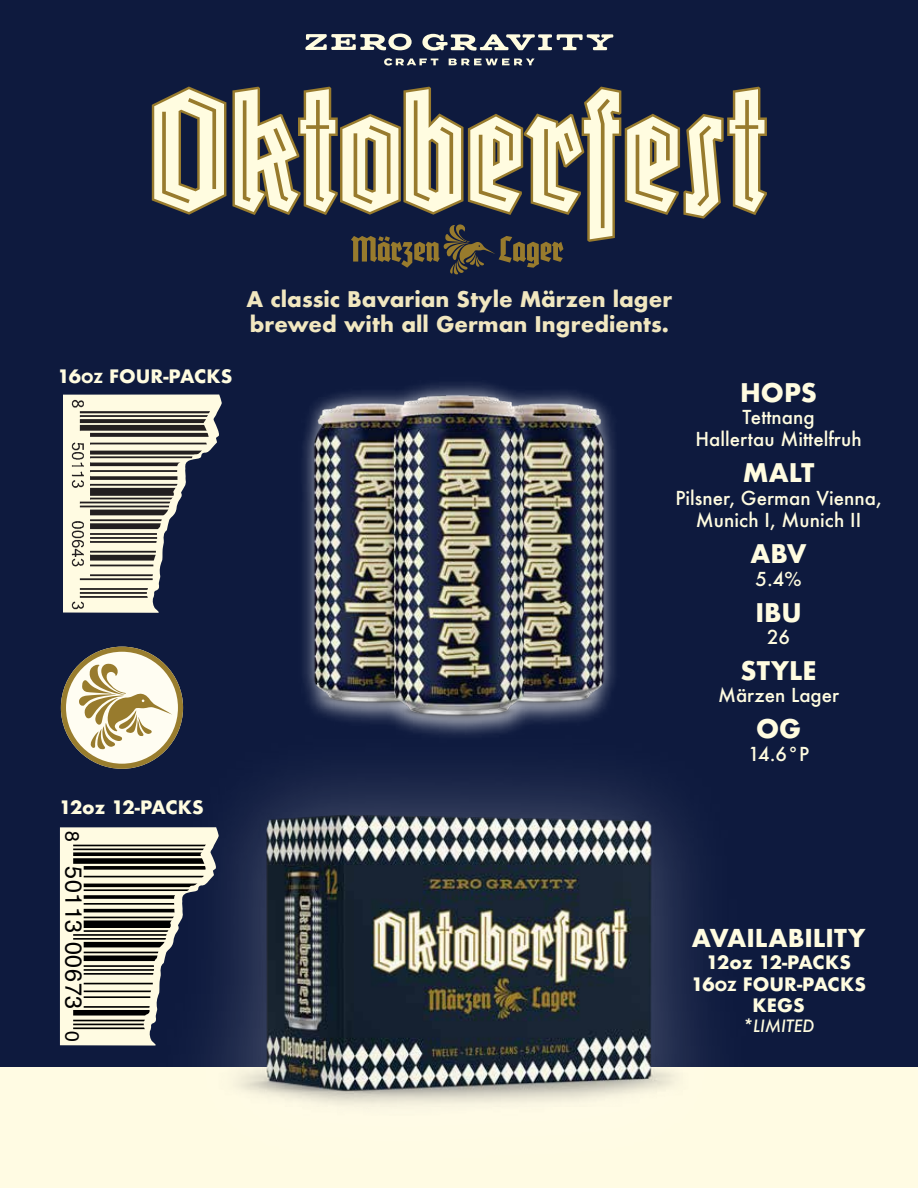
<style>
.page{position:relative;width:918px;height:1188px;background:#fff}
.page>*{position:absolute;margin:0;border:0;box-sizing:border-box;transform-origin:0 0}
.t1{font:700 24.9px "Futura";color:#fffce0}
.t2{font:700 24px "Futura";color:#fffce0}
.t3{font:23.4px "Helvetica";letter-spacing:.025em;color:#000}
.t4{font:700 21px/25.5px "Futura";color:#f1e7c0}
.t5{font:500 18.75px/22.5px "Futura";color:#fffce0;text-align:center}
.t6{font:700 18px/21.6px "Futura";color:#fffce0;text-align:center}
.t7{font:italic 500 16.5px "Futura";color:#fffce0}
.s1{font-size:13.5px}
.s2{color:#f1e9c0}
.s3{font-size:19.5px}
</style>
<div class="page">
<div style="left:0;top:1000px;width:918px;height:188px;background:#fffbe3"></div>
<div style="left:0;top:0;width:918px;height:1067px;background:#0e1a3e"></div>
<svg style="left:61px;top:647px;width:120px;height:117px"></svg>
<svg style="left:384px;top:58px;width:54px;height:8px"></svg>
<svg style="left:449px;top:59px;width:86px;height:6px"></svg>
<svg style="left:305px;top:34px;width:107px;height:16px"></svg>
<svg style="left:422px;top:34px;width:191px;height:17px"></svg>
<svg style="left:152px;top:87px;width:74px;height:128px"></svg>
<svg style="left:232px;top:87px;width:535px;height:187px"></svg>
<img style="left:97px;top:691px;width:87px;height:78px">
<img style="left:212px;top:774px;width:488px;height:331px">
<img style="left:303px;top:383px;width:312px;height:352px">
<svg style="left:211px;top:395px;width:11px;height:54px"></svg>
<img style="left:63px;top:394px;width:148px;height:219px">
<svg style="left:60px;top:827px;width:159px;height:219px"></svg>
<hr style="left:73px;top:845px;width:135px;height:1px;background:#000">
<hr style="left:73px;top:849px;width:135px;height:1px;background:#000">
<svg style="left:73px;top:852px;width:135px;height:4px"></svg>
<div style="left:73px;top:858px;width:135px;height:6px;background:#000"></div>
<svg style="left:84px;top:866px;width:124px;height:4px"></svg>
<hr style="left:84px;top:876px;width:124px;height:1px;background:#000">
<hr style="left:84px;top:884px;width:124px;height:3px;background:#000">
<hr style="left:84px;top:889px;width:124px;height:2px;background:#000">
<svg style="left:84px;top:895px;width:124px;height:4px"></svg>
<hr style="left:84px;top:903px;width:124px;height:2px;background:#000">
<hr style="left:84px;top:909px;width:124px;height:3px;background:#000">
<hr style="left:84px;top:917px;width:124px;height:1px;background:#000">
<svg style="left:84px;top:921px;width:124px;height:7px"></svg>
<hr style="left:84px;top:930px;width:124px;height:2px;background:#000">
<hr style="left:73px;top:934px;width:135px;height:2px;background:#000">
<hr style="left:73px;top:938px;width:135px;height:2px;background:#000">
<svg style="left:84px;top:942px;width:124px;height:5px"></svg>
<hr style="left:84px;top:952px;width:124px;height:1px;background:#000">
<svg style="left:84px;top:956px;width:124px;height:5px"></svg>
<hr style="left:84px;top:965px;width:124px;height:2px;background:#000">
<hr style="left:84px;top:969px;width:124px;height:2px;background:#000">
<hr style="left:84px;top:973px;width:124px;height:2px;background:#000">
<hr style="left:84px;top:983px;width:124px;height:1px;background:#000">
<hr style="left:84px;top:991px;width:124px;height:1px;background:#000">
<hr style="left:84px;top:996px;width:124px;height:2px;background:#000">
<hr style="left:84px;top:1006px;width:124px;height:2px;background:#000">
<svg style="left:73px;top:1010px;width:135px;height:6px"></svg>
<hr style="left:73px;top:1020px;width:135px;height:1px;background:#000">
<hr style="left:73px;top:1024px;width:135px;height:1px;background:#000">
<hr style="left:73px;top:1027px;width:135px;height:2px;background:#000">
<p class="t6" style="left:58px;top:365px;width:176px">16<span class="s1">OZ</span> FOUR-PACKS</p>
<p class="t4" style="left:247px;top:286px;width:427px">A classic Bavarian Style M<span class="s2">ä</span>rzen lager brewed with all German Ingredients.</p>
<h1 class="t1" style="left:740px;top:374px;width:78px">HOPS</h1>
<p class="t5" style="left:696px;top:406px;width:168px">Tettnang<br>Hallertau Mittelfruh</p>
<h1 class="t1" style="left:743px;top:455px;width:73px">MALT</h1>
<p class="t5" style="left:675px;top:486px;width:208px">Pilsner, German Vienna,<br>Munich I, Munich II</p>
<h1 class="t1" style="left:751px;top:536px;width:58px">ABV</h1>
<p class="t5" style="left:756px;top:567px;width:48px">5.4%</p>
<h1 class="t1" style="left:755px;top:594px;width:48px">IBU</h1>
<p class="t5" style="left:767px;top:626px;width:25px">26</p>
<h1 class="t1" style="left:740px;top:653px;width:78px">STYLE</h1>
<p class="t5" style="left:718px;top:684px;width:123px">Märzen Lager</p>
<h1 class="t1" style="left:756px;top:711px;width:47px">OG</h1>
<p class="t5" style="left:748px;top:742px;width:63px">14.6°P</p>
<p class="t6" style="left:59px;top:796px;width:146px">12oz 12-PACKS</p>
<p class="t3" style="left:92px;top:831px;width:213px;rotate:90deg"><span class="s3">8</span> 50113 00673 <span class="s3">0</span></p>
<p class="t2" style="left:692px;top:921px;width:175px">AVAILABILITY</p>
<p class="t6" style="left:691px;top:951px;width:176px">12oz 12-PACKS<br>16<span class="s1">OZ</span> FOUR-PACKS<br>KEGS</p>
<p class="t7" style="left:743px;top:1015px;width:73px">*LIMITED</p>
</div>
